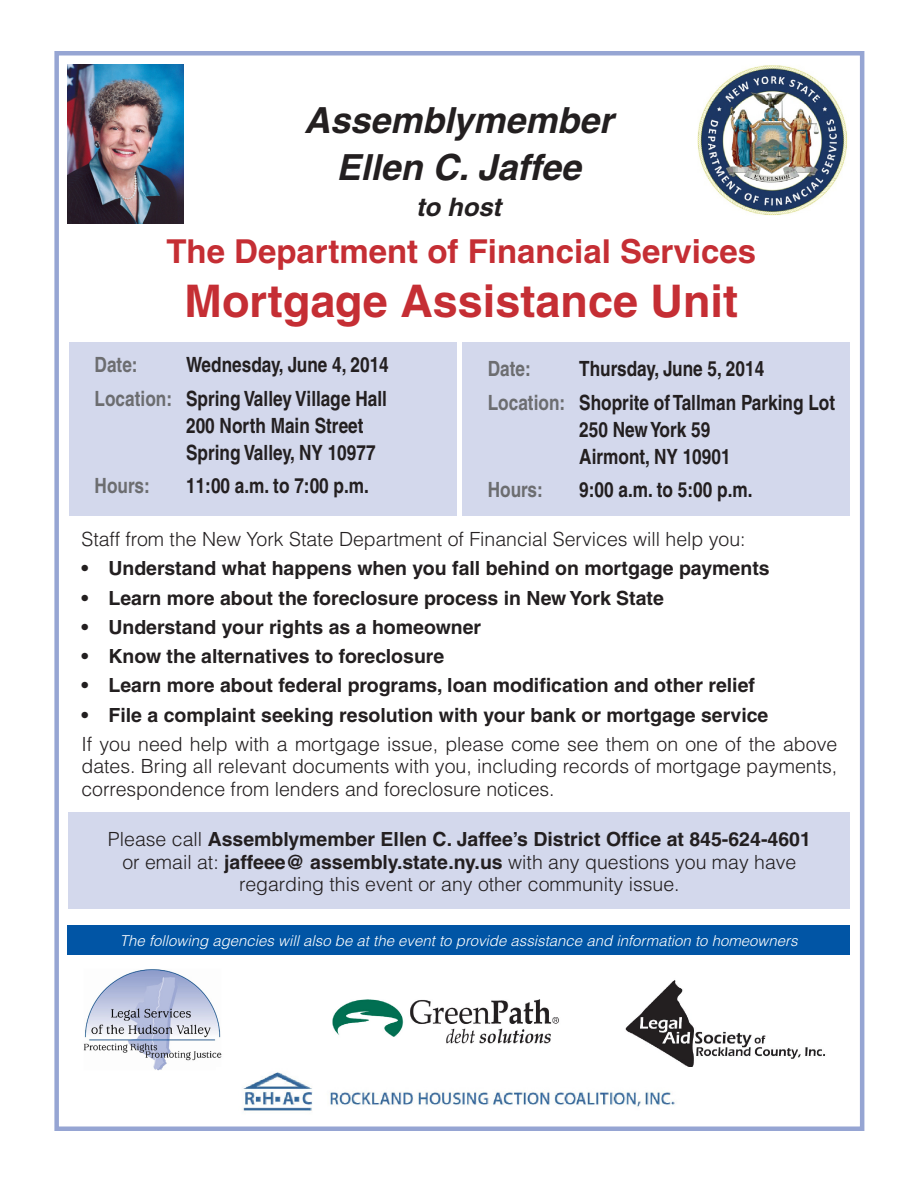
<style>
.page{position:relative;width:918px;height:1188px;background:#fff}
.page>*{position:absolute;margin:0;border:0;box-sizing:border-box;transform-origin:0 0}
.t1{font:700 45px "Helvetica";color:#c52e34}
.t2{font:italic 700 36px/46.5px "Helvetica";color:#231f20;text-align:center}
.t3{font:700 33px "Helvetica";color:#c52e34}
.t4{font:italic 700 25.5px "Helvetica";color:#231f20}
.t5{font:700 condensed 21px/27px "Helvetica";color:#231f20}
.t6{font:700 condensed 21px "Helvetica";color:#6c6d70}
.t7{font:300 19.5px/22.5px "Helvetica";color:#231f20;text-align:center}
.t8{font:700 19.5px "Helvetica";color:#231f20}
.t9{font:italic 300 15px "Helvetica";color:#fff}
.s1{color:#6c6d70}
.s2{font-weight:700}
</style>
<div class="page">
<div style="left:54px;top:51px;width:810px;height:1080px;border:4px solid #96a5d3"></div>
<img style="left:67px;top:65px;width:116px;height:159px">
<div style="left:69px;top:342px;width:388px;height:173px;background:#d3d8ec"></div>
<div style="left:462px;top:342px;width:388px;height:173px;background:#d3d8ec"></div>
<img style="left:697px;top:65px;width:150px;height:151px">
<div style="left:67px;top:926px;width:783px;height:29px;background:#0155a5"></div>
<img style="left:625px;top:980px;width:200px;height:87px">
<img style="left:84px;top:969px;width:138px;height:102px">
<img style="left:332px;top:999px;width:227px;height:45px">
<img style="left:217px;top:1067px;width:459px;height:44px">
<div style="left:69px;top:813px;width:781px;height:96px;background:#d3d8ec"></div>
<p class="t2" style="left:304px;top:97px;width:311px">Assemblymember<br>Ellen C. Jaffee</p>
<p class="t4" style="left:416px;top:191px;width:86px">to host</p>
<p class="t3" style="left:166px;top:231px;width:591px">The Department of Financial Services</p>
<p class="t1" style="left:185px;top:273px;width:555px">Mortgage Assistance Unit</p>
<p class="t6" style="left:95px;top:352px;width:45px">Date:</p>
<p class="t5" style="left:186px;top:351px;width:204px">Wednesday, June 4, 2014</p>
<p class="t5" style="left:186px;top:384px;width:202px;text-indent:-91px"><span class="s1">Location:</span> Spring Valley Village Hall<br>200 North Main Street<br>Spring Valley, NY 10977</p>
<p class="t6" style="left:95px;top:473px;width:57px">Hours:</p>
<p class="t5" style="left:186px;top:472px;width:184px">11:00 a.m. to 7:00 p.m.</p>
<p class="t6" style="left:488px;top:356px;width:45px">Date:</p>
<p class="t5" style="left:579px;top:355px;width:187px">Thursday, June 5, 2014</p>
<p class="t5" style="left:579px;top:389px;width:257px;text-indent:-92px"><span class="s1">Location:</span> Shoprite of Tallman Parking Lot<br>250 New York 59<br>Airmont, NY 10901</p>
<p class="t6" style="left:488px;top:477px;width:57px">Hours:</p>
<p class="t5" style="left:579px;top:476px;width:175px">9:00 a.m. to 5:00 p.m.</p>
<p class="t7" style="left:81px;top:528px;width:666px">Staff from the New York State Department of Financial Services will help you:</p>
<p class="t8" style="left:81px;top:557px;width:690px">• Understand what happens when you fall behind on mortgage payments</p>
<p class="t8" style="left:81px;top:586px;width:584px">• Learn more about the foreclosure process in New York State</p>
<p class="t8" style="left:81px;top:615px;width:401px">• Understand your rights as a homeowner</p>
<p class="t8" style="left:81px;top:644px;width:364px">• Know the alternatives to foreclosure</p>
<p class="t8" style="left:81px;top:674px;width:675px">• Learn more about federal programs, loan modification and other relief</p>
<p class="t8" style="left:81px;top:703px;width:689px">• File a complaint seeking resolution with your bank or mortgage service</p>
<p class="t7" style="left:81px;top:732px;width:757px;text-align:justify">If you need help with a mortgage issue, please come see them on one of the above dates. Bring all relevant documents with you, including records of mortgage payments, correspondence from lenders and foreclosure notices.</p>
<p class="t7" style="left:108px;top:828px;width:704px">Please call <span class="s2">Assemblymember Ellen C. Jaffee’s District Office at 845-624-4601 </span>or email at: <span class="s2">jaffeee@ assembly.state.ny.us</span> with any questions you may have regarding this event or any other community issue.</p>
<p class="t9" style="left:120px;top:931px;width:679px">The following agencies will also be at the event to provide assistance and information to homeowners</p>
</div>
